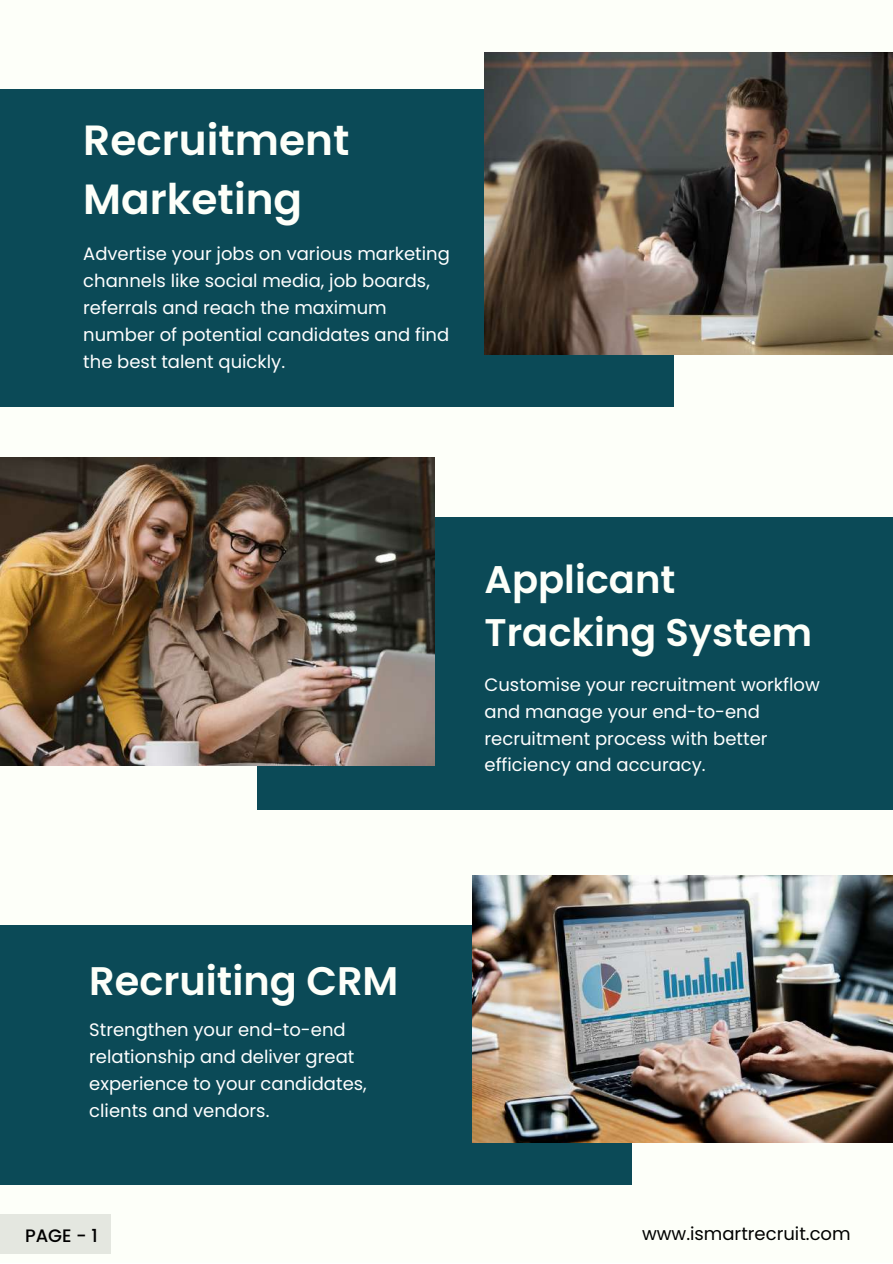
<style>
.page{position:relative;width:893px;height:1264px;background:#fff}
.page>*{position:absolute;margin:0;border:0;box-sizing:border-box;transform-origin:0 0}
.t1{font:600 42.15px/58.3px "Poppins";color:#fdfff9}
.t2{font:600 39.9px "Poppins";color:#fdfff9}
.t3{font:600 38.55px/53.2px "Poppins";color:#fdfff9}
.t4{font:18px/27px "Poppins";color:#fff}
.t5{font:18px "Poppins";color:#000}
.t6{font:500 18px "Poppins";color:#000}
</style>
<div class="page">
<div style="left:0;top:0;width:892px;height:1262px;background:#fdfff9"></div>
<div style="left:257px;top:516px;width:635px;height:293px;background:#0b4a57"></div>
<div style="left:0;top:89px;width:673px;height:318px;background:#0b4a57"></div>
<div style="left:0;top:925px;width:631px;height:259px;background:#0b4a57"></div>
<img style="left:0;top:457px;width:434px;height:308px">
<img style="left:484px;top:53px;width:408px;height:301px">
<img style="left:472px;top:875px;width:420px;height:267px">
<div style="left:0;top:1214px;width:110px;height:39px;background:#e4e7e0"></div>
<h1 class="t1" style="left:83px;top:111px;width:268px">Recruitment<br>Marketing</h1>
<p class="t4" style="left:83px;top:240px;width:368px">Advertise your jobs on various marketing channels like social media, job boards, referrals and reach the maximum number of potential candidates and find the best talent quickly.</p>
<h2 class="t2" style="left:89px;top:953px;width:310px">Recruiting CRM</h2>
<p class="t4" style="left:89px;top:1016px;width:279px">Strengthen your end-to-end relationship and deliver great experience to your candidates, clients and vendors.</p>
<h3 class="t3" style="left:484px;top:552px;width:329px">Applicant<br>Tracking System</h3>
<p class="t4" style="left:484px;top:670px;width:337px">Customise your recruitment workflow and manage your end-to-end recruitment process with better efficiency and accuracy.</p>
<p class="t6" style="left:25px;top:1222px;width:74px">PAGE - 1</p>
<p class="t5" style="left:642px;top:1220px;width:210px">www.ismartrecruit.com</p>
</div>
